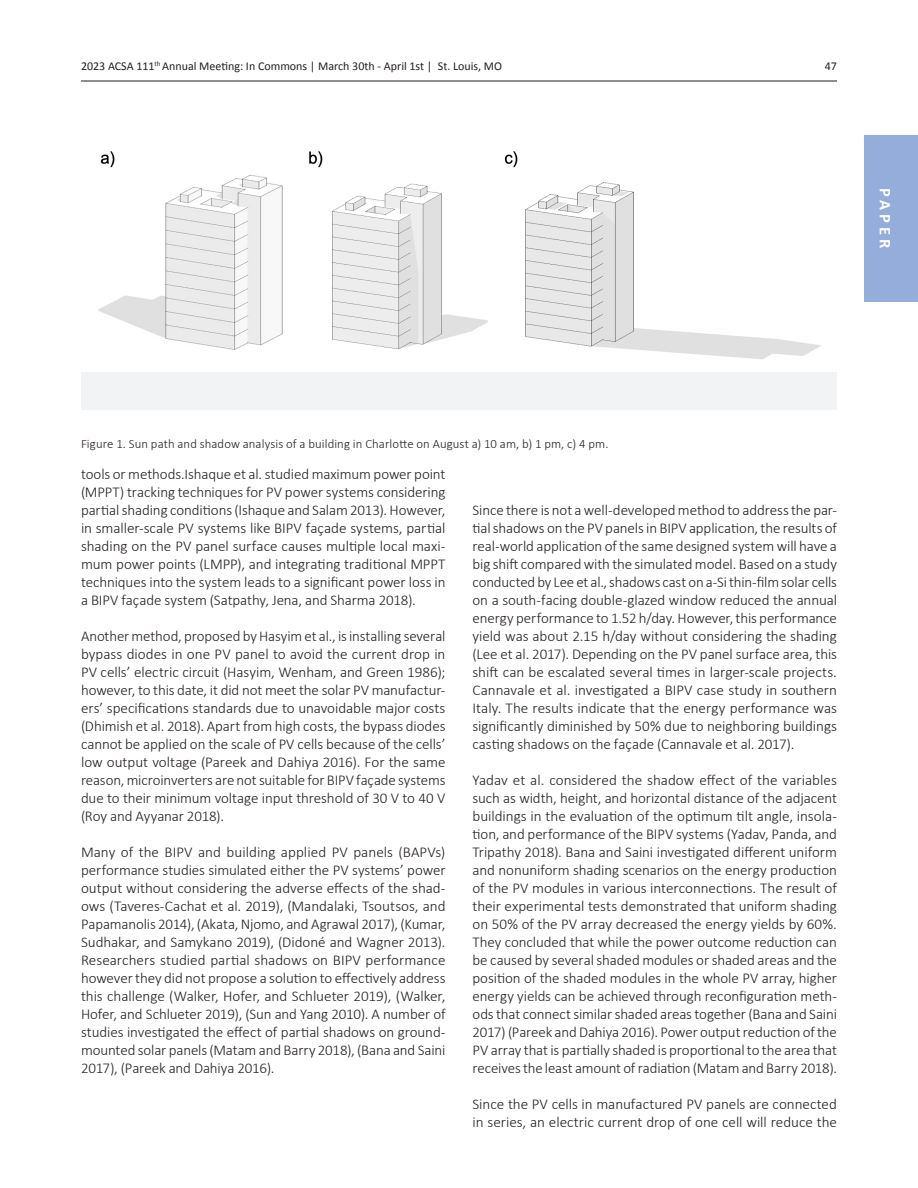
<style>
.page{position:relative;width:918px;height:1188px;background:#fff}
.page>*{position:absolute;margin:0;border:0;box-sizing:border-box;transform-origin:0 0}
.t1{font:700 16.5px "Calibri";letter-spacing:.235em;color:#fff}
._06_Main_Body_Text{font:300 15px/18px "Calibri";letter-spacing:-.005em;color:#231f20;text-align:justify}
._07_Caption_Text{font:300 12.75px "Calibri";letter-spacing:.005em;color:#231f20}
.t2{font:12px "Calibri";color:#231f20}
</style>
<div class="page">
<hr style="left:81px;top:81px;width:756px;height:1px;background:#231f20">
<div style="left:864px;top:135px;width:54px;height:166px;background:#95adda"></div>
<div style="left:81px;top:134px;width:756px;height:275px;background:#f2f3f4"></div>
<img style="left:81px;top:134px;width:756px;height:238px">
<p class="t2" style="left:81px;top:57px;width:423px">2023 ACSA 111<sup>th</sup> Annual Meeting: In Commons | March 30th - April 1st | St. Louis, MO</p>
<p class="t2" style="left:825px;top:57px;width:14px">47</p>
<p class="t1" style="left:897px;top:188px;width:61px;rotate:90deg">PAPER</p>
<p class="_07_Caption_Text" style="left:81px;top:436px;width:529px">Figure 1. Sun path and shadow analysis of a building in Charlotte on August a) 10 am, b) 1 pm, c) 4 pm.</p>
<p class="_06_Main_Body_Text" style="left:81px;top:465px;width:366px">tools or methods.Ishaque et al. studied maximum power point (MPPT) tracking techniques for PV power systems considering partial shading conditions (Ishaque and Salam 2013). However, in smaller-scale PV systems like BIPV façade systems, partial shading on the PV panel surface causes multiple local maxi&shy;mum power points (LMPP), and integrating traditional MPPT techniques into the system leads to a significant power loss in a BIPV façade system (Satpathy, Jena, and Sharma 2018).</p>
<p class="_06_Main_Body_Text" style="left:81px;top:627px;width:366px">Another method, proposed by Hasyim et al., is installing several bypass diodes in one PV panel to avoid the current drop in PV cells’ electric circuit (Hasyim, Wenham, and Green 1986); however, to this date, it did not meet the solar PV manufactur&shy;ers’ specifications standards due to unavoidable major costs (Dhimish et al. 2018). Apart from high costs, the bypass diodes cannot be applied on the scale of PV cells because of the cells’ low output voltage (Pareek and Dahiya 2016). For the same reason, microinverters are not suitable for BIPV façade systems due to their minimum voltage input threshold of 30 V to 40 V (Roy and Ayyanar 2018).</p>
<p class="_06_Main_Body_Text" style="left:81px;top:843px;width:366px">Many of the BIPV and building applied PV panels (BAPVs) performance studies simulated either the PV systems’ power output without considering the adverse effects of the shad&shy;ows (Taveres-Cachat et al. 2019), (Mandalaki, Tsoutsos, and Papamanolis 2014), (Akata, Njomo, and Agrawal 2017), (Kumar, Sudhakar, and Samykano 2019), (Didoné and Wagner 2013).<br>Researchers studied partial shadows on BIPV performance however they did not propose a solution to effectively address this challenge (Walker, Hofer, and Schlueter 2019), (Walker, Hofer, and Schlueter 2019), (Sun and Yang 2010). A number of studies investigated the effect of partial shadows on ground&shy;mounted solar panels (Matam and Barry 2018), (Bana and Saini 2017), (Pareek and Dahiya 2016).</p>
<p class="_06_Main_Body_Text" style="left:472px;top:501px;width:366px">Since there is not a well-developed method to address the par&shy;tial shadows on the PV panels in BIPV application, the results of real-world application of the same designed system will have a big shift compared with the simulated model. Based on a study conducted by Lee et al., shadows cast on a-Si thin-film solar cells on a south-facing double-glazed window reduced the annual energy performance to 1.52 h/day. However, this performance yield was about 2.15 h/day without considering the shading (Lee et al. 2017). Depending on the PV panel surface area, this shift can be escalated several times in larger-scale projects.<br>Cannavale et al. investigated a BIPV case study in southern Italy. The results indicate that the energy performance was significantly diminished by 50% due to neighboring buildings casting shadows on the façade (Cannavale et al. 2017).</p>
<p class="_06_Main_Body_Text" style="left:472px;top:771px;width:366px">Yadav et al. considered the shadow effect of the variables such as width, height, and horizontal distance of the adjacent buildings in the evaluation of the optimum tilt angle, insola&shy;tion, and performance of the BIPV systems (Yadav, Panda, and Tripathy 2018). Bana and Saini investigated different uniform and nonuniform shading scenarios on the energy production of the PV modules in various interconnections. The result of their experimental tests demonstrated that uniform shading on 50% of the PV array decreased the energy yields by 60%.<br>They concluded that while the power outcome reduction can be caused by several shaded modules or shaded areas and the position of the shaded modules in the whole PV array, higher energy yields can be achieved through reconfiguration meth&shy;ods that connect similar shaded areas together (Bana and Saini 2017) (Pareek and Dahiya 2016). Power output reduction of the PV array that is partially shaded is proportional to the area that receives the least amount of radiation (Matam and Barry 2018).</p>
<p class="_06_Main_Body_Text" style="left:472px;top:1095px;width:366px">Since the PV cells in manufactured PV panels are connected in series, an electric current drop of one cell will reduce the</p>
</div>
